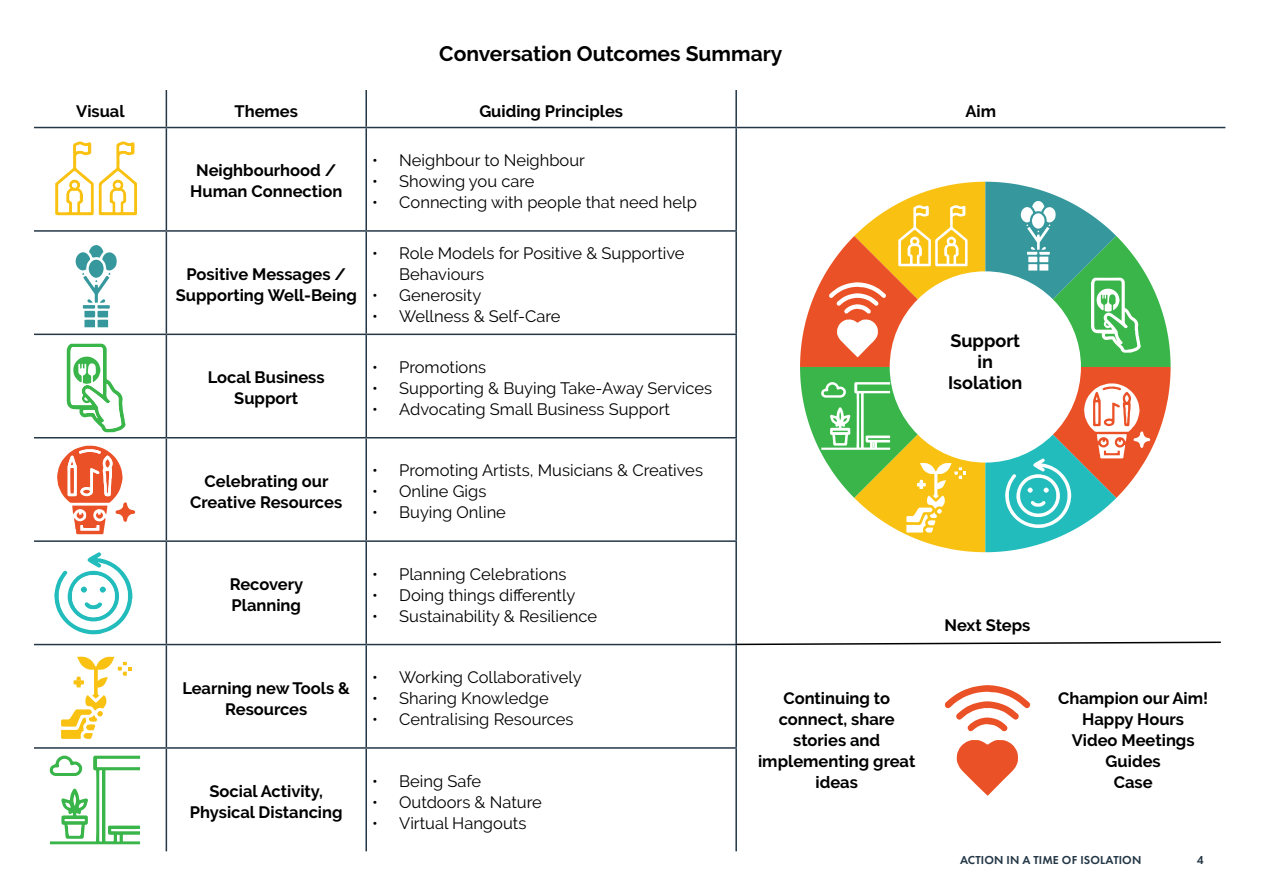
<style>
.page{position:relative;width:1263px;height:893px;background:#fff}
.page>*{position:absolute;margin:0;border:0;box-sizing:border-box;transform-origin:0 0}
.t1{font:700 21px "Raleway";color:#000}
.t2{font:700 18px/21px "Raleway";color:#000;text-align:center}
.t3{font:16.5px/21px "Raleway";color:#000}
.t4{font:700 16.5px/21px "Raleway";color:#000;text-align:center}
.t5{font:600 12px "Futura PT";letter-spacing:.01em;color:#243746}
</style>
<div class="page">
<svg style="left:34px;top:90px;width:1191px;height:37px"></svg>
<hr style="left:166px;top:90px;width:1px;height:37px;background:#243746">
<hr style="left:365px;top:90px;width:2px;height:37px;background:#243746">
<hr style="left:735px;top:90px;width:2px;height:37px;background:#243746">
<hr style="left:34px;top:127px;width:132px;height:1px;background:#243746">
<hr style="left:166px;top:127px;width:200px;height:1px;background:#243746">
<hr style="left:166px;top:128px;width:1px;height:102px;background:#243746">
<hr style="left:366px;top:127px;width:370px;height:1px;background:#243746">
<hr style="left:365px;top:128px;width:2px;height:102px;background:#243746">
<hr style="left:736px;top:127px;width:149px;height:1px;background:#243746">
<hr style="left:735px;top:128px;width:2px;height:102px;background:#243746">
<hr style="left:885px;top:127px;width:340px;height:1px;background:#243746">
<hr style="left:34px;top:230px;width:132px;height:2px;background:#243746">
<hr style="left:166px;top:230px;width:200px;height:2px;background:#243746">
<hr style="left:166px;top:232px;width:1px;height:102px;background:#243746">
<hr style="left:366px;top:230px;width:371px;height:2px;background:#243746">
<hr style="left:365px;top:232px;width:2px;height:102px;background:#243746">
<hr style="left:735px;top:232px;width:2px;height:102px;background:#243746">
<hr style="left:34px;top:334px;width:132px;height:1px;background:#243746">
<hr style="left:166px;top:334px;width:200px;height:1px;background:#243746">
<hr style="left:166px;top:335px;width:1px;height:102px;background:#243746">
<hr style="left:366px;top:334px;width:371px;height:1px;background:#243746">
<hr style="left:365px;top:335px;width:2px;height:102px;background:#243746">
<hr style="left:735px;top:335px;width:2px;height:102px;background:#243746">
<hr style="left:34px;top:437px;width:132px;height:1px;background:#243746">
<hr style="left:166px;top:437px;width:200px;height:1px;background:#243746">
<hr style="left:166px;top:438px;width:1px;height:102px;background:#243746">
<hr style="left:366px;top:437px;width:371px;height:1px;background:#243746">
<hr style="left:365px;top:438px;width:2px;height:102px;background:#243746">
<hr style="left:735px;top:438px;width:2px;height:102px;background:#243746">
<hr style="left:34px;top:540px;width:132px;height:2px;background:#243746">
<hr style="left:166px;top:540px;width:200px;height:2px;background:#243746">
<hr style="left:166px;top:542px;width:1px;height:102px;background:#243746">
<hr style="left:366px;top:540px;width:371px;height:2px;background:#243746">
<hr style="left:365px;top:542px;width:2px;height:102px;background:#243746">
<hr style="left:735px;top:542px;width:2px;height:102px;background:#243746">
<hr style="left:34px;top:644px;width:132px;height:1px;background:#243746">
<hr style="left:166px;top:644px;width:200px;height:1px;background:#243746">
<hr style="left:166px;top:645px;width:1px;height:102px;background:#243746">
<hr style="left:366px;top:644px;width:371px;height:1px;background:#243746">
<hr style="left:365px;top:645px;width:2px;height:102px;background:#243746">
<hr style="left:735px;top:645px;width:2px;height:102px;background:#243746">
<hr style="left:34px;top:747px;width:132px;height:2px;background:#243746">
<hr style="left:166px;top:747px;width:200px;height:2px;background:#243746">
<hr style="left:166px;top:749px;width:1px;height:102px;background:#243746">
<hr style="left:366px;top:747px;width:371px;height:2px;background:#243746">
<hr style="left:365px;top:749px;width:2px;height:102px;background:#243746">
<hr style="left:735px;top:749px;width:2px;height:102px;background:#243746">
<svg style="left:50px;top:756px;width:90px;height:88px"></svg>
<svg style="left:57px;top:445px;width:78px;height:89px"></svg>
<svg style="left:61px;top:656px;width:71px;height:83px"></svg>
<svg style="left:76px;top:245px;width:41px;height:82px"></svg>
<svg style="left:54px;top:552px;width:79px;height:82px"></svg>
<svg style="left:81px;top:586px;width:6px;height:7px"></svg>
<svg style="left:55px;top:141px;width:82px;height:74px"></svg>
<svg style="left:67px;top:344px;width:59px;height:88px"></svg>
<svg style="left:956px;top:740px;width:62px;height:56px"></svg>
<svg style="left:944px;top:685px;width:86px;height:46px"></svg>
<svg style="left:800px;top:182px;width:370px;height:370px"></svg>
<svg style="left:734px;top:641px;width:487px;height:5px"></svg>
<p class="t1" style="left:439px;top:42px;width:345px">Conversation Outcomes Summary</p>
<p class="t4" style="left:76px;top:100px;width:50px">Visual</p>
<p class="t4" style="left:235px;top:100px;width:65px">Themes</p>
<p class="t4" style="left:479px;top:100px;width:145px">Guiding Principles</p>
<p class="t4" style="left:965px;top:100px;width:32px">Aim</p>
<p class="t4" style="left:190px;top:160px;width:154px">Neighbourhood /<br>Human Connection</p>
<p class="t4" style="left:176px;top:264px;width:182px">Positive Messages /<br>Supporting Well-Being</p>
<p class="t4" style="left:208px;top:367px;width:118px">Local Business<br>Support</p>
<p class="t3" style="left:372px;top:150px;width:214px">• Neighbour to Neighbour</p>
<p class="t3" style="left:372px;top:171px;width:164px">• Showing you care</p>
<p class="t3" style="left:372px;top:192px;width:326px">• Connecting with people that need help</p>
<p class="t3" style="left:399px;top:243px;width:287px;text-indent:-27px">• Role Models for Positive &amp; Supportive<br>Behaviours</p>
<p class="t3" style="left:372px;top:285px;width:111px">• Generosity</p>
<p class="t3" style="left:372px;top:306px;width:190px">• Wellness &amp; Self-Care</p>
<p class="t3" style="left:372px;top:356px;width:115px">• Promotions</p>
<p class="t3" style="left:372px;top:377px;width:341px">• Supporting &amp; Buying Take-Away Services</p>
<p class="t3" style="left:372px;top:398px;width:299px">• Advocating Small Business Support</p>
<p class="t4" style="left:190px;top:470px;width:153px">Celebrating our<br>Creative Resources</p>
<p class="t4" style="left:230px;top:574px;width:75px;text-align:left">Recovery<br>Planning</p>
<p class="t4" style="left:182px;top:677px;width:169px">Learning new Tools &amp;<br>Resources</p>
<p class="t4" style="left:190px;top:781px;width:154px">Social Activity,<br>Physical Distancing</p>
<p class="t3" style="left:372px;top:460px;width:332px">• Promoting Artists, Musicians &amp; Creatives</p>
<p class="t3" style="left:372px;top:481px;width:116px">• Online Gigs</p>
<p class="t3" style="left:372px;top:502px;width:135px">• Buying Online</p>
<p class="t3" style="left:372px;top:563px;width:196px">• Planning Celebrations</p>
<p class="t3" style="left:372px;top:584px;width:205px">• Doing things differently</p>
<p class="t3" style="left:372px;top:605px;width:226px">• Sustainability &amp; Resilience</p>
<p class="t3" style="left:372px;top:667px;width:211px">• Working Collaboratively</p>
<p class="t3" style="left:372px;top:688px;width:178px">• Sharing Knowledge</p>
<p class="t3" style="left:372px;top:709px;width:203px">• Centralising Resources</p>
<p class="t3" style="left:372px;top:770px;width:110px">• Being Safe</p>
<p class="t3" style="left:372px;top:791px;width:171px">• Outdoors &amp; Nature</p>
<p class="t3" style="left:372px;top:812px;width:156px">• Virtual Hangouts</p>
<p class="t2" style="left:948px;top:330px;width:76px">Support in<br>Isolation</p>
<p class="t4" style="left:944px;top:615px;width:87px">Next Steps</p>
<p class="t4" style="left:758px;top:688px;width:159px">Continuing to connect, share stories and implementing great ideas</p>
<p class="t4" style="left:1058px;top:688px;width:152px">Champion our Aim!<br>Happy Hours<br>Video Meetings<br>Guides<br>Case</p>
<p class="t5" style="left:960px;top:852px;width:183px">ACTION IN A TIME OF ISOLATION</p>
<p class="t5" style="left:1197px;top:852px;width:8px">4</p>
</div>
